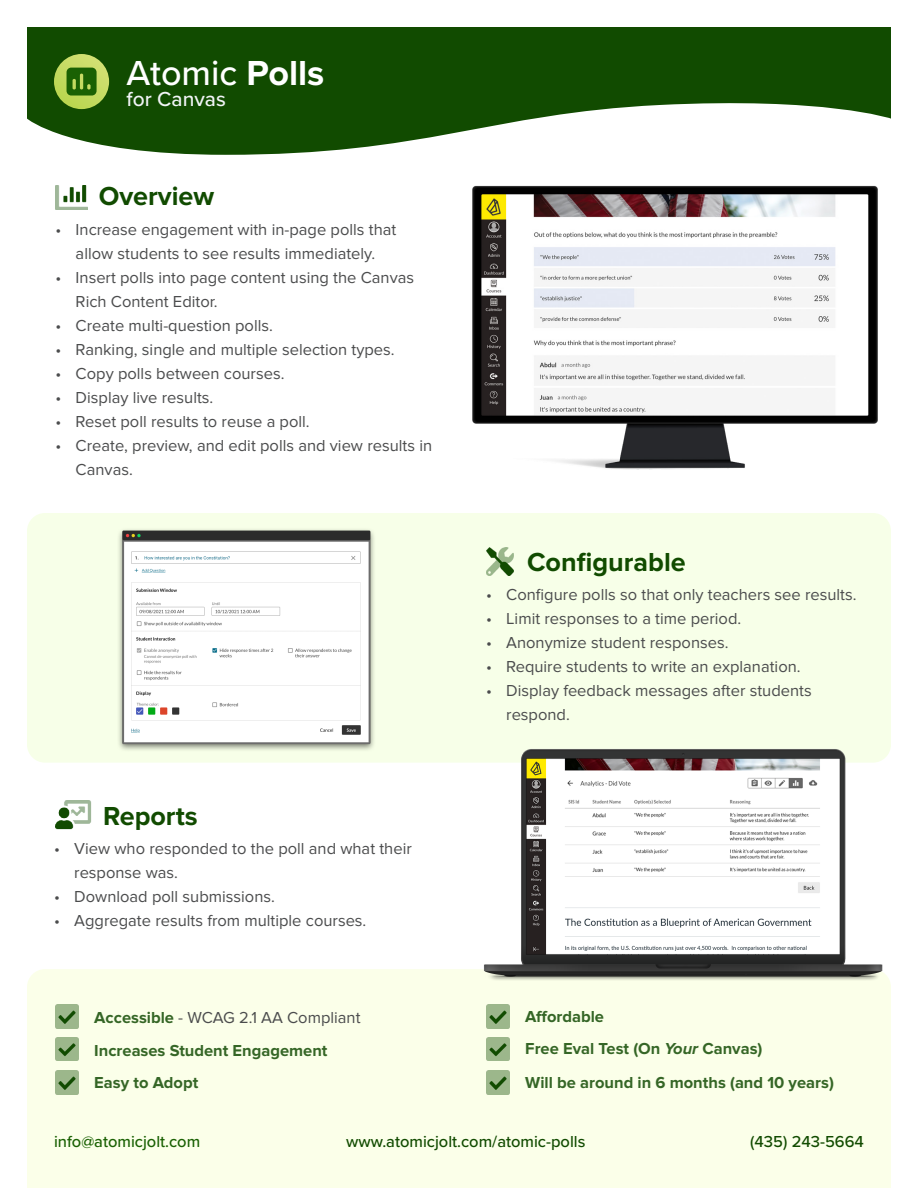
<style>
.page{position:relative;width:918px;height:1188px;background:#fff}
.page>*{position:absolute;margin:0;border:0;box-sizing:border-box;transform-origin:0 0}
.t1{font:500 36px "Proxima Nova";color:#fff}
.t2{font:700 27px "Proxima Nova";color:#114b00}
.t3{font:500 21px "Proxima Nova";color:#f1f4f6}
.t4{font:16.5px/24px "Proxima Nova";color:#4b4c4d}
.t5{font:700 16.5px "Proxima Nova";color:#356626}
.t6{font:500 16.5px "Proxima Nova";color:#114b00}
.t7{font:500 16.5px "Proxima Nova";color:#1a6103}
.s1{font-weight:700}
.s2{font-weight:700;color:#356626}
.s3{font-style:italic}
</style>
<div class="page">
<svg style="left:27px;top:27px;width:864px;height:128px;fill:#114b00"></svg>
<div style="left:27px;top:969px;width:864px;height:219px;background:#fbffe9"></div>
<div style="left:27px;top:513px;width:864px;height:250px;background:#f7ffe8;border-radius:18px"></div>
<svg style="left:54px;top:54px;width:55px;height:55px"></svg>
<svg style="left:67px;top:68px;width:30px;height:28px"></svg>
<img style="left:472px;top:185px;width:406px;height:285px">
<img style="left:119px;top:529px;width:255px;height:221px">
<img style="left:470px;top:748px;width:421px;height:243px">
<img style="left:55px;top:1004px;width:24px;height:24px">
<img style="left:486px;top:1004px;width:24px;height:24px">
<img style="left:55px;top:1037px;width:24px;height:24px">
<img style="left:486px;top:1037px;width:24px;height:24px">
<img style="left:55px;top:1071px;width:24px;height:23px">
<img style="left:486px;top:1071px;width:24px;height:23px">
<img style="left:55px;top:186px;width:33px;height:23px">
<img style="left:55px;top:801px;width:36px;height:29px">
<img style="left:486px;top:548px;width:28px;height:28px">
<p class="t1" style="left:127px;top:46px;width:199px">Atomic <span class="s1">Polls</span></p>
<p class="t3" style="left:127px;top:84px;width:101px">for Canvas</p>
<p class="t2" style="left:99px;top:181px;width:117px">Overview</p>
<p class="t4" style="left:55px;top:218px;width:342px;text-align:center">• Increase engagement with in-page polls that allow students to see results immediately.</p>
<p class="t4" style="left:76px;top:266px;width:340px;text-indent:-20px">• Insert polls into page content using the Canvas<br>Rich Content Editor.</p>
<p class="t4" style="left:55px;top:314px;width:219px">• Create multi-question polls.</p>
<p class="t4" style="left:55px;top:338px;width:341px">• Ranking, single and multiple selection types.</p>
<p class="t4" style="left:55px;top:362px;width:231px">• Copy polls between courses.</p>
<p class="t4" style="left:55px;top:386px;width:159px">• Display live results.</p>
<p class="t4" style="left:55px;top:410px;width:256px">• Reset poll results to reuse a poll.</p>
<p class="t4" style="left:76px;top:434px;width:358px;text-indent:-20px">• Create, preview, and edit polls and view results in<br>Canvas.</p>
<p class="t2" style="left:103px;top:800px;width:96px">Reports</p>
<p class="t4" style="left:74px;top:837px;width:339px;text-indent:-20px">• View who responded to the poll and what their response was.</p>
<p class="t4" style="left:54px;top:885px;width:222px">• Download poll submissions.</p>
<p class="t4" style="left:54px;top:909px;width:314px">• Aggregate results from multiple courses.</p>
<p class="t4" style="left:94px;top:1006px;width:268px"><span class="s2">Accessible</span> - WCAG 2.1 AA Compliant</p>
<p class="t5" style="left:94px;top:1041px;width:235px">Increases Student Engagement</p>
<p class="t2" style="left:527px;top:546px;width:160px">Configurable</p>
<p class="t4" style="left:486px;top:583px;width:372px">• Configure polls so that only teachers see results.</p>
<p class="t4" style="left:486px;top:607px;width:257px">• Limit responses to a time period.</p>
<p class="t4" style="left:486px;top:631px;width:244px">• Anonymize student responses.</p>
<p class="t4" style="left:486px;top:655px;width:316px">• Require students to write an explanation.</p>
<p class="t4" style="left:506px;top:679px;width:307px;text-indent:-20px">• Display feedback messages after students respond.</p>
<p class="t5" style="left:525px;top:1007px;width:80px">Affordable</p>
<p class="t5" style="left:525px;top:1039px;width:239px">Free Eval Test (On <span class="s3">Your</span> Canvas)</p>
<p class="t5" style="left:94px;top:1073px;width:106px">Easy to Adopt</p>
<p class="t5" style="left:525px;top:1073px;width:310px">Will be around in 6 months (and 10 years)</p>
<p class="t7" style="left:54px;top:1129px;width:148px">info@atomicjolt.com</p>
<p class="t6" style="left:346px;top:1129px;width:241px">www.atomicjolt.com/atomic-polls</p>
<p class="t6" style="left:750px;top:1129px;width:115px">(435) 243-5664</p>
</div>
